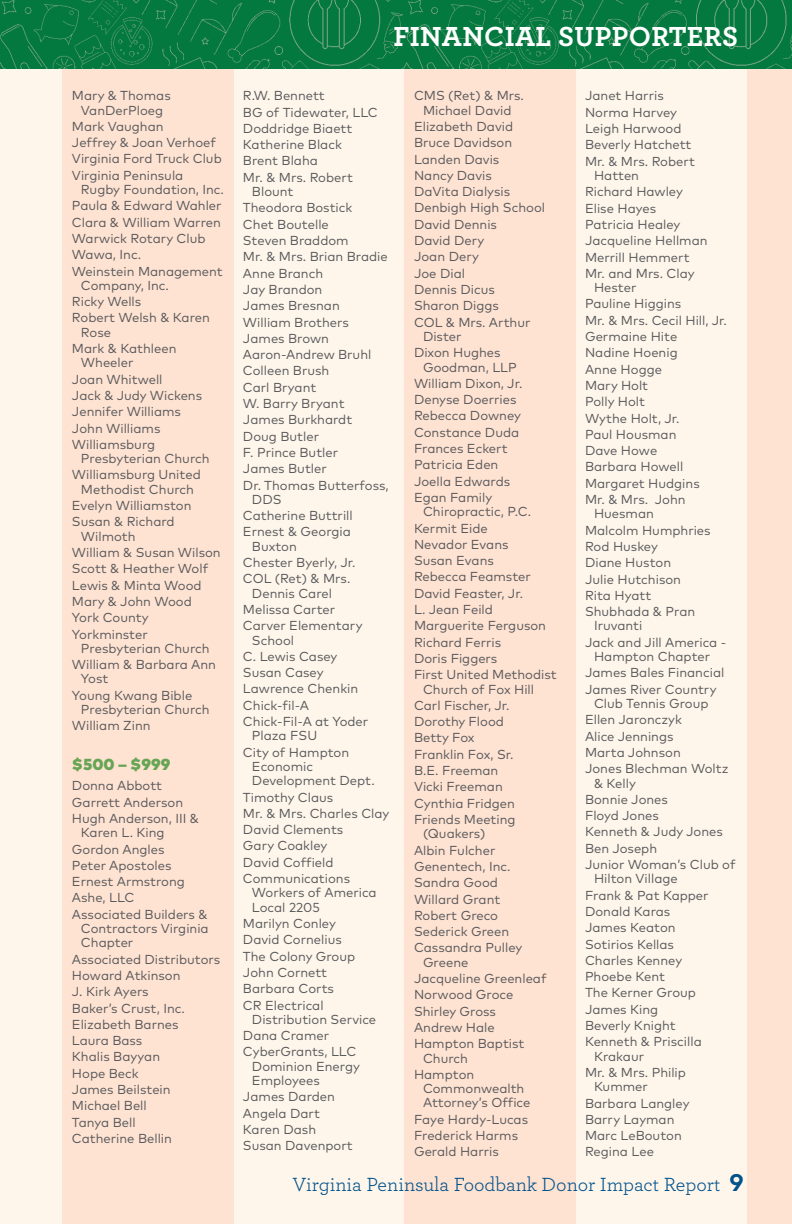
<style>
.page{position:relative;width:792px;height:1224px;background:#fef6eb}
.page>*{position:absolute;margin:0;border:0;box-sizing:border-box;transform-origin:0 0}
.t1{font:700 29px "Archer";letter-spacing:.01em;color:#fff}
.t2{font:20px "Archer";color:#01518a}
.t3{font:900 16px "Mark Pro";letter-spacing:.005em;color:#66a554}
.t4{font:13px/16.4px "Mark Pro";color:#57585a}
.s1{font-family:"Mark Pro";font-weight:700;font-size:24px}
</style>
<div class="page">
<div style="left:747px;top:0;width:45px;height:1224px;background:#fee2d2"></div>
<div style="left:63px;top:0;width:171px;height:1224px;background:#fee2d2"></div>
<div style="left:405px;top:0;width:171px;height:1224px;background:#fee2d2"></div>
<img style="left:0;top:0;width:792px;height:68px">
<p class="t4" style="left:72px;top:87px;width:100px;line-height:14.4px;text-align:center">Mary &amp; Thomas<br>VanDerPloeg</p>
<p class="t4" style="left:72px;top:117px;width:151px">Mark Vaughan<br>Jeffrey &amp; Joan Verhoef<br>Virginia Ford Truck Club<br>Virginia Peninsula</p>
<p class="t4" style="left:72px;top:180px;width:154px;text-indent:9px">Rugby Foundation, Inc.<br>Paula &amp; Edward Wahler<br>Clara &amp; William Warren<br>Warwick Rotary Club<br>Wawa, Inc.<br>Weinstein Management</p>
<p class="t4" style="left:72px;top:276px;width:139px;text-indent:9px">Company, Inc.<br>Ricky Wells<br>Robert Welsh &amp; Karen</p>
<p class="t4" style="left:72px;top:323px;width:106px;text-indent:9px">Rose<br>Mark &amp; Kathleen</p>
<p class="t4" style="left:72px;top:354px;width:132px;text-indent:9px">Wheeler<br>Joan Whitwell<br>Jack &amp; Judy Wickens<br>Jennifer Williams<br>John Williams<br>Williamsburg</p>
<p class="t4" style="left:72px;top:449px;width:139px;text-indent:9px">Presbyterian Church<br>Williamsburg United</p>
<p class="t4" style="left:72px;top:480px;width:124px;text-indent:9px">Methodist Church<br>Evelyn Williamston<br>Susan &amp; Richard</p>
<p class="t4" style="left:72px;top:527px;width:150px;text-indent:9px">Wilmoth<br>William &amp; Susan Wilson<br>Scott &amp; Heather Wolf<br>Lewis &amp; Minta Wood<br>Mary &amp; John Wood<br>York County<br>Yorkminster</p>
<p class="t4" style="left:72px;top:639px;width:146px;text-align:center">Presbyterian Church<br>William &amp; Barbara Ann</p>
<p class="t4" style="left:72px;top:670px;width:122px;text-indent:9px">Yost<br>Young Kwang Bible</p>
<p class="t4" style="left:72px;top:700px;width:139px;text-indent:9px">Presbyterian Church<br>William Zinn</p>
<p class="t3" style="left:72px;top:752px;width:100px">$500 – $999</p>
<p class="t4" style="left:72px;top:776px;width:129px">Donna Abbott<br>Garrett Anderson<br>Hugh Anderson, III &amp;</p>
<p class="t4" style="left:72px;top:823px;width:137px;text-indent:9px">Karen L. King<br>Gordon Angles<br>Peter Apostoles<br>Ernest Armstrong<br>Ashe, LLC<br>Associated Builders &amp;</p>
<p class="t4" style="left:81px;top:920px;width:129px;line-height:14.4px">Contractors Virginia<br>Chapter</p>
<p class="t4" style="left:72px;top:950px;width:150px">Associated Distributors<br>Howard Atkinson<br>J. Kirk Ayers<br>Baker’s Crust, Inc.<br>Elizabeth Barnes<br>Laura Bass<br>Khalis Bayyan<br>Hope Beck<br>James Beilstein<br>Michael Bell<br>Tanya Bell<br>Catherine Bellin</p>
<h1 class="t1" style="left:393px;top:13px;width:346px">FINANCIAL SUPPORTERS</h1>
<p class="t4" style="left:243px;top:86px;width:136px">R.W. Bennett<br>BG of Tidewater, LLC<br>Doddridge Biaett<br>Katherine Black<br>Brent Blaha<br>Mr. &amp; Mrs. Robert</p>
<p class="t4" style="left:243px;top:182px;width:147px;text-indent:9px">Blount<br>Theodora Bostick<br>Chet Boutelle<br>Steven Braddom<br>Mr. &amp; Mrs. Brian Bradie<br>Anne Branch<br>Jay Brandon<br>James Bresnan<br>William Brothers<br>James Brown<br>Aaron-Andrew Bruhl<br>Colleen Brush<br>Carl Bryant<br>W. Barry Bryant<br>James Burkhardt<br>Doug Butler<br>F. Prince Butler<br>James Butler<br>Dr. Thomas Butterfoss,</p>
<p class="t4" style="left:243px;top:490px;width:111px;text-indent:9px">DDS<br>Catherine Buttrill<br>Ernest &amp; Georgia</p>
<p class="t4" style="left:243px;top:537px;width:114px;text-indent:9px">Buxton<br>Chester Byerly, Jr.<br>COL (Ret) &amp; Mrs.</p>
<p class="t4" style="left:243px;top:584px;width:121px;text-indent:9px">Dennis Carel<br>Melissa Carter<br>Carver Elementary</p>
<p class="t4" style="left:243px;top:631px;width:127px;text-indent:9px">School<br>C. Lewis Casey<br>Susan Casey<br>Lawrence Chenkin<br>Chick-fil-A<br>Chick-Fil-A at Yoder</p>
<p class="t4" style="left:243px;top:727px;width:108px;text-indent:9px">Plaza FSU<br>City of Hampton</p>
<p class="t4" style="left:252px;top:758px;width:124px;line-height:14.4px">Economic<br>Development Dept.</p>
<p class="t4" style="left:243px;top:788px;width:148px">Timothy Claus<br>Mr. &amp; Mrs. Charles Clay<br>David Clements<br>Gary Coakley<br>David Coffield<br>Communications</p>
<p class="t4" style="left:252px;top:885px;width:126px;line-height:14.4px">Workers of America<br>Local 2205</p>
<p class="t4" style="left:243px;top:914px;width:114px">Marilyn Conley<br>David Cornelius<br>The Colony Group<br>John Cornett<br>Barbara Corts<br>CR Electrical</p>
<p class="t4" style="left:243px;top:1010px;width:135px;text-indent:9px">Distribution Service<br>Dana Cramer<br>CyberGrants, LLC</p>
<p class="t4" style="left:252px;top:1058px;width:109px;line-height:14.2px">Dominion Energy<br>Employees</p>
<p class="t4" style="left:243px;top:1087px;width:111px">James Darden<br>Angela Dart<br>Karen Dash<br>Susan Davenport</p>
<p class="t4" style="left:414px;top:88px;width:111px;line-height:14.2px;text-align:center">CMS (Ret) &amp; Mrs.<br>Michael David</p>
<p class="t4" style="left:414px;top:117px;width:133px">Elizabeth David<br>Bruce Davidson<br>Landen Davis<br>Nancy Davis<br>DaVita Dialysis<br>Denbigh High School<br>David Dennis<br>David Dery<br>Joan Dery<br>Joe Dial<br>Dennis Dicus<br>Sharon Diggs<br>COL &amp; Mrs. Arthur</p>
<p class="t4" style="left:414px;top:327px;width:88px;text-indent:9px">Dister<br>Dixon Hughes</p>
<p class="t4" style="left:414px;top:358px;width:110px;text-indent:9px">Goodman, LLP<br>William Dixon, Jr.<br>Denyse Doerries<br>Rebecca Downey<br>Constance Duda<br>Frances Eckert<br>Patricia Eden<br>Joella Edwards<br>Egan Family</p>
<p class="t4" style="left:414px;top:502px;width:144px;text-indent:9px">Chiropractic, P.C.<br>Kermit Eide<br>Nevador Evans<br>Susan Evans<br>Rebecca Feamster<br>David Feaster, Jr.<br>L. Jean Feild<br>Marguerite Ferguson<br>Richard Ferris<br>Doris Figgers<br>First United Methodist</p>
<p class="t4" style="left:414px;top:680px;width:122px;text-indent:9px">Church of Fox Hill<br>Carl Fischer, Jr.<br>Dorothy Flood<br>Betty Fox<br>Franklin Fox, Sr.<br>B.E. Freeman<br>Vicki Freeman<br>Cynthia Fridgen<br>Friends Meeting</p>
<p class="t4" style="left:414px;top:824px;width:110px;text-indent:9px">(Quakers)<br>Albin Fulcher<br>Genentech, Inc.<br>Sandra Good<br>Willard Grant<br>Robert Greco<br>Sederick Green<br>Cassandra Pulley</p>
<p class="t4" style="left:414px;top:953px;width:134px;text-indent:9px">Greene<br>Jacqueline Greenleaf<br>Norwood Groce<br>Shirley Gross<br>Andrew Hale<br>Hampton Baptist</p>
<p class="t4" style="left:414px;top:1049px;width:62px;text-align:center">Church<br>Hampton</p>
<p class="t4" style="left:423px;top:1080px;width:109px;line-height:14.4px">Commonwealth<br>Attorney’s Office</p>
<p class="t4" style="left:414px;top:1110px;width:116px">Faye Hardy-Lucas<br>Frederick Harms<br>Gerald Harris</p>
<p class="t4" style="left:585px;top:87px;width:111px">Janet Harris<br>Norma Harvey<br>Leigh Harwood<br>Beverly Hatchett<br>Mr. &amp; Mrs. Robert</p>
<p class="t4" style="left:585px;top:166px;width:124px;text-indent:9px">Hatten<br>Richard Hawley<br>Elise Hayes<br>Patricia Healey<br>Jacqueline Hellman<br>Merrill Hemmert<br>Mr. and Mrs. Clay</p>
<p class="t4" style="left:585px;top:278px;width:143px;text-indent:9px">Hester<br>Pauline Higgins<br>Mr. &amp; Mrs. Cecil Hill, Jr.<br>Germaine Hite<br>Nadine Hoenig<br>Anne Hogge<br>Mary Holt<br>Polly Holt<br>Wythe Holt, Jr.<br>Paul Housman<br>Dave Howe<br>Barbara Howell<br>Margaret Hudgins<br>Mr. &amp; Mrs. John</p>
<p class="t4" style="left:585px;top:504px;width:127px;text-indent:9px">Huesman<br>Malcolm Humphries<br>Rod Huskey<br>Diane Huston<br>Julie Hutchison<br>Rita Hyatt<br>Shubhada &amp; Pran</p>
<p class="t4" style="left:585px;top:617px;width:143px;text-indent:9px">Iruvanti<br>Jack and Jill America -</p>
<p class="t4" style="left:585px;top:647px;width:141px;text-indent:9px">Hampton Chapter<br>James Bales Financial<br>James River Country</p>
<p class="t4" style="left:585px;top:694px;width:145px;text-indent:9px">Club Tennis Group<br>Ellen Jaronczyk<br>Alice Jennings<br>Marta Johnson<br>Jones Blechman Woltz</p>
<p class="t4" style="left:585px;top:774px;width:152px;text-indent:9px">&amp; Kelly<br>Bonnie Jones<br>Floyd Jones<br>Kenneth &amp; Judy Jones<br>Ben Joseph<br>Junior Woman’s Club of</p>
<p class="t4" style="left:585px;top:869px;width:125px;text-indent:9px">Hilton Village<br>Frank &amp; Pat Kapper<br>Donald Karas<br>James Keaton<br>Sotirios Kellas<br>Charles Kenney<br>Phoebe Kent<br>The Kerner Group<br>James King<br>Beverly Knight<br>Kenneth &amp; Priscilla</p>
<p class="t4" style="left:585px;top:1047px;width:102px;text-indent:9px">Krakaur<br>Mr. &amp; Mrs. Philip</p>
<p class="t4" style="left:585px;top:1077px;width:106px;text-indent:9px">Kummer<br>Barbara Langley<br>Barry Layman<br>Marc LeBouton<br>Regina Lee</p>
<h2 class="t2" style="left:293px;top:1170px;width:453px">Virginia Peninsula Foodbank Donor Impact Report <span class="s1">9</span></h2>
</div>
